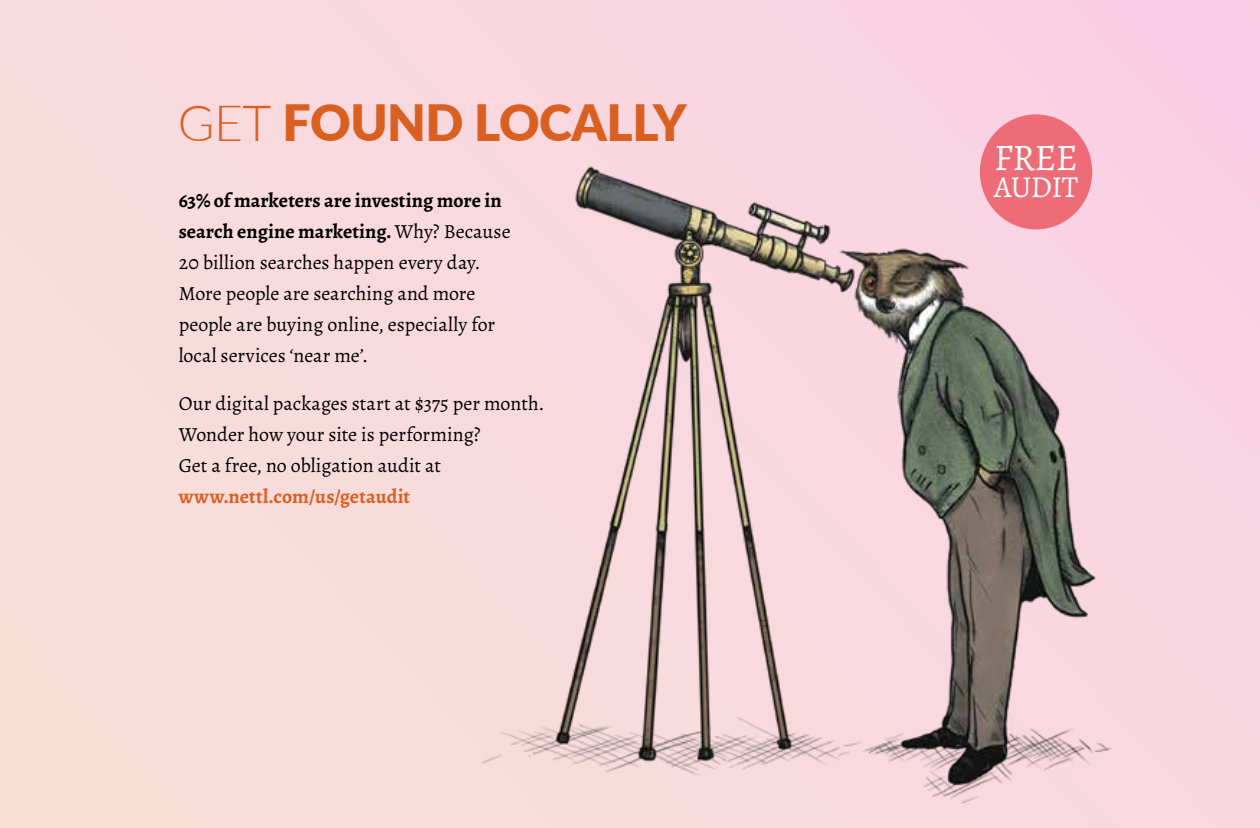
<style>
.page{position:relative;width:1260px;height:828px;background:#f8dbdd}
.page>*{position:absolute;margin:0;border:0;box-sizing:border-box;transform-origin:0 0}
.t1{font:900 50px "Lato";letter-spacing:-.01em;color:#da6022}
.t2{font:37.6px "Alegreya";color:#fff}
.t3{font:30.4px "Alegreya";letter-spacing:-.02em;color:#fff}
.t4{font:20px/31px "Alegreya";color:#000}
.t5{font:700 20px "Alegreya";letter-spacing:.01em;color:#da6022}
.s1{font-weight:300}
.s2{font-weight:700}
</style>
<div class="page">
<img style="left:481px;top:160px;width:631px;height:644px">
<div style="left:980px;top:114px;width:112px;height:115px;background:#ed6c77;border-radius:50%"></div>
<h1 class="t1" style="left:178px;top:86px;width:510px"><span class="s1">GET</span> FOUND LOCALLY</h1>
<p class="t4" style="left:179px;top:185px;width:333px"><span class="s2">63% of marketers are investing more in search engine marketing.</span> Why? Because 20 billion searches happen every day.<br>More people are searching and more people are buying online, especially for local services ‘near me’.</p>
<p class="t4" style="left:179px;top:388px;width:367px">Our digital packages start at $375 per month.<br>Wonder how your site is performing?<br>Get a free, no obligation audit at</p>
<p class="t5" style="left:179px;top:483px;width:233px">www.nettl.com/us/getaudit</p>
<h2 class="t2" style="left:994px;top:134px;width:85px">FREE</h2>
<h3 class="t3" style="left:994px;top:168px;width:86px">AUDIT</h3>
</div>
